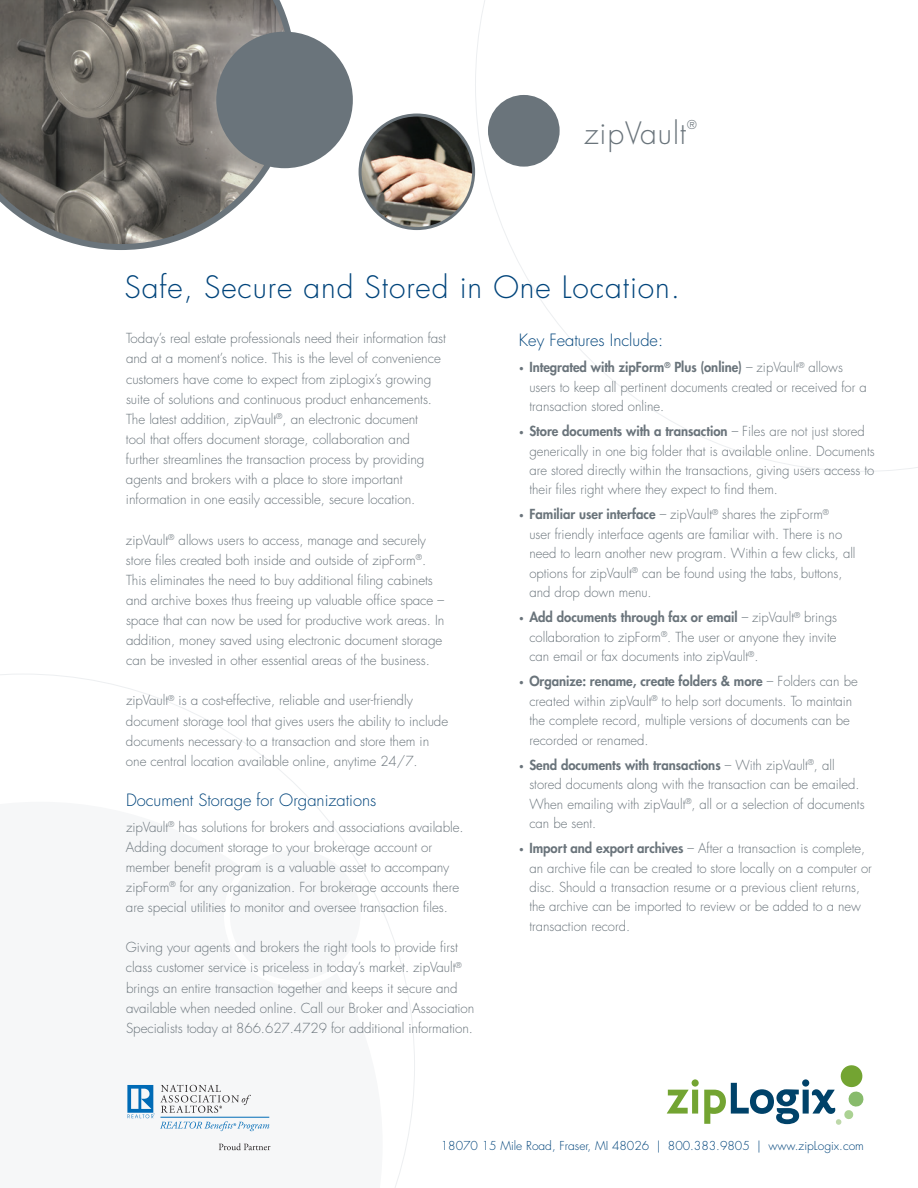
<style>
.page{position:relative;width:918px;height:1188px;background:#fff}
.page>*{position:absolute;margin:0;border:0;box-sizing:border-box;transform-origin:0 0}
.t1{font:300 30px "Futura Std";letter-spacing:.03em;color:#00447b}
.t2{font:300 30px "Futura Std";letter-spacing:.03em;color:#6a747b}
.t3{font:300 16.5px "Futura Std";color:#00447b}
.t4{font:300 13.5px/20.1px "Futura Std";letter-spacing:-.005em;color:#6a747b}
.t5{font:300 12px "Futura Std";color:#00447b}
.t6{font:300 12px "Futura Std";color:#6a747b}
.s1{font-size:9px}
.s2{font-weight:800}
</style>
<div class="page">
<svg style="left:0;top:0;width:296px;height:250px;background:#827f7b"></svg>
<svg style="left:475px;top:0;width:443px;height:472px"></svg>
<div style="left:216px;top:32px;width:137px;height:136px;background:#6a747b;border-radius:50%"></div>
<div style="left:489px;top:96px;width:69px;height:69px;background:#6a747b;border-radius:50%"></div>
<div style="left:488px;top:95px;width:72px;height:72px;border:3px solid #6a747b;border-radius:50%"></div>
<img style="left:360px;top:115px;width:114px;height:114px;border-radius:57px">
<div style="left:359px;top:114px;width:116px;height:116px;border:3px solid #6a747b;border-radius:50%"></div>
<svg style="left:667px;top:1065px;width:197px;height:60px"></svg>
<svg style="left:127px;top:1085px;width:142px;height:46px"></svg>
<svg style="left:219px;top:1143px;width:51px;height:7px"></svg>
<h1 class="t2" style="left:584px;top:114px;width:103px">zipVault</h1>
<p class="t6" style="left:687px;top:117px;width:11px">®</p>
<h1 class="t1" style="left:124px;top:269px;width:557px">Safe, Secure and Stored in One Location.</h1>
<p class="t4" style="left:126px;top:329px;width:322px">Today’s real estate professionals need their information fast and at a moment’s notice. This is the level of convenience customers have come to expect from zipLogix’s growing suite of solutions and continuous product enhancements.<br>The latest addition, zipVault<sup>®</sup>, an electronic document<br>tool that offers document storage, collaboration and further streamlines the transaction process by providing agents and brokers with a place to store important information in one easily accessible, secure location.</p>
<p class="t4" style="left:126px;top:530px;width:320px">zipVault<sup>®</sup> allows users to access, manage and securely store files created both inside and outside of zipForm<sup>®</sup>.<br>This eliminates the need to buy additional filing cabinets and archive boxes thus freeing up valuable office space – space that can now be used for productive work areas. In addition, money saved using electronic document storage can be invested in other essential areas of the business.</p>
<p class="t4" style="left:126px;top:691px;width:324px">zipVault<sup>®</sup> is a cost-effective, reliable and user-friendly document storage tool that gives users the ability to include documents necessary to a transaction and store them in one central location available online, anytime 24/7.</p>
<p class="t3" style="left:126px;top:790px;width:252px">Document Storage for Organizations</p>
<p class="t4" style="left:126px;top:817px;width:339px">zipVault<sup>®</sup> has solutions for brokers and associations available.<br>Adding document storage to your brokerage account or member benefit program is a valuable asset to accompany zipForm<sup>®</sup> for any organization. For brokerage accounts there are special utilities to monitor and oversee transaction files.</p>
<p class="t4" style="left:126px;top:938px;width:350px">Giving your agents and brokers the right tools to provide first class customer service is priceless in today’s market. zipVault<sup>® </sup>brings an entire transaction together and keeps it secure and available when needed online. Call our Broker and Association Specialists today at 866.627.4729 for additional information.</p>
<p class="t3" style="left:519px;top:330px;width:146px">Key Features Include:</p>
<p class="t4" style="left:529px;top:358px;width:339px;line-height:19.5px;text-indent:-11px"><span class="s1">•</span> <span class="s2">Integrated with zipForm</span><sup>®</sup> <span class="s2">Plus (online)</span> – zipVault<sup>®</sup> allows users to keep all pertinent documents created or received for a transaction stored online.</p>
<p class="t4" style="left:529px;top:422px;width:347px;line-height:19.5px;text-indent:-11px"><span class="s1">•</span> <span class="s2">Store documents with a transaction</span> – Files are not just stored generically in one big folder that is available online. Documents are stored directly within the transactions, giving users access to their files right where they expect to find them.</p>
<p class="t4" style="left:529px;top:505px;width:328px;line-height:19.5px;text-indent:-10px"><span class="s1">•</span> <span class="s2">Familiar user interface</span> – zipVault<sup>®</sup> shares the zipForm<sup>®<br></sup>user friendly interface agents are familiar with. There is no need to learn another new program. Within a few clicks, all options for zipVault<sup>®</sup> can be found using the tabs, buttons, and drop down menu.</p>
<p class="t4" style="left:529px;top:608px;width:309px;line-height:19.5px;text-align:justify;text-indent:-10px"><span class="s1">•</span> <span class="s2">Add documents through fax or email</span> – zipVault<sup>®</sup> brings collaboration to zipForm<sup>®</sup>. The user or anyone they invite can email or fax documents into zipVault<sup>®</sup>.</p>
<p class="t4" style="left:529px;top:672px;width:330px;line-height:19.5px;text-indent:-10px"><span class="s1">•</span> <span class="s2">Organize: rename, create folders &amp; more</span> – Folders can be created within zipVault<sup>®</sup> to help sort documents. To maintain the complete record, multiple versions of documents can be recorded or renamed.</p>
<p class="t4" style="left:529px;top:755px;width:337px;line-height:19.5px;text-indent:-10px"><span class="s1">•</span> <span class="s2">Send documents with transactions</span> – With zipVault<sup>®</sup>, all stored documents along with the transaction can be emailed.<br>When emailing with zipVault<sup>®</sup>, all or a selection of documents can be sent.</p>
<p class="t4" style="left:529px;top:839px;width:344px;line-height:19.5px;text-indent:-11px"><span class="s1">•</span> <span class="s2">Import and export archives</span> – After a transaction is complete, an archive file can be created to store locally on a computer or disc. Should a transaction resume or a previous client returns, the archive can be imported to review or be added to a new transaction record.</p>
<p class="t5" style="left:441px;top:1139px;width:425px">18070 15 Mile Road, Fraser, MI 48026 | 800.383.9805 | www.zipLogix.com</p>
</div>
